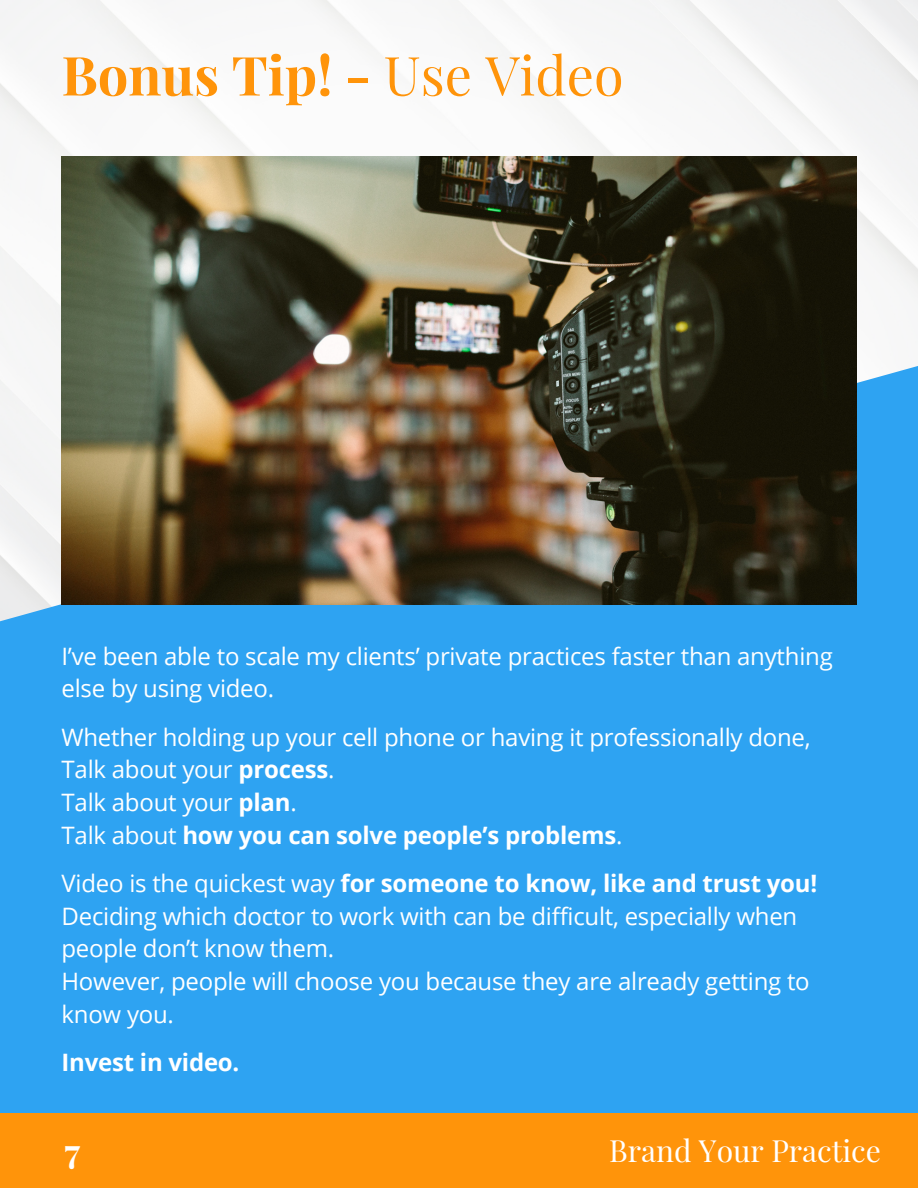
<style>
.page{position:relative;width:918px;height:1188px;background:#fff}
.page>*{position:absolute;margin:0;border:0;box-sizing:border-box;transform-origin:0 0}
.t1{font:700 54px "Playfair Display";color:#ff940a}
.t2{font:700 34.5px "Playfair Display";color:#fff}
.t3{font:30px "Playfair Display";color:#fff}
.t4{font:24px/32.7px "Open Sans";letter-spacing:-.01em;color:#fff}
.t5{font:700 24px "Open Sans";letter-spacing:-.01em;color:#fff}
.s1{font-weight:400}
.s2{font-weight:700}
</style>
<div class="page">
<img style="left:0;top:0;width:918px;height:337px">
<div style="left:0;top:337px;width:918px;height:776px;background:#2ea3f2"></div>
<img style="left:62px;top:157px;width:794px;height:448px">
<div style="left:0;top:1113px;width:918px;height:75px;background:#ff940a"></div>
<p class="t1" style="left:62px;top:37px;width:564px">Bonus Tip! - <span class="s1">Use Video</span></p>
<p class="t4" style="left:62px;top:639px;width:773px">I’ve been able to scale my clients’ private practices faster than anything else by using video.</p>
<p class="t4" style="left:62px;top:720px;width:751px">Whether holding up your cell phone or having it professionally done,</p>
<p class="t4" style="left:62px;top:753px;width:275px">Talk about your <span class="s2">process</span>.</p>
<p class="t4" style="left:62px;top:785px;width:237px">Talk about your <span class="s2">plan</span>.</p>
<p class="t5" style="left:62px;top:818px;width:563px"><span class="s1">Talk about</span> how you can solve people’s problems<span class="s1">.</span></p>
<p class="t4" style="left:62px;top:866px;width:757px">Video is the quickest way <span class="s2">for someone to know, like and trust you!<br></span>Deciding which doctor to work with can be difficult, especially when people don’t know them.</p>
<p class="t4" style="left:62px;top:964px;width:750px">However, people will choose you because they are already getting to know you.</p>
<p class="t5" style="left:62px;top:1045px;width:179px">Invest in video.</p>
<p class="t2" style="left:65px;top:1127px;width:17px">7</p>
<p class="t3" style="left:609px;top:1130px;width:273px">Brand Your Practice</p>
</div>
